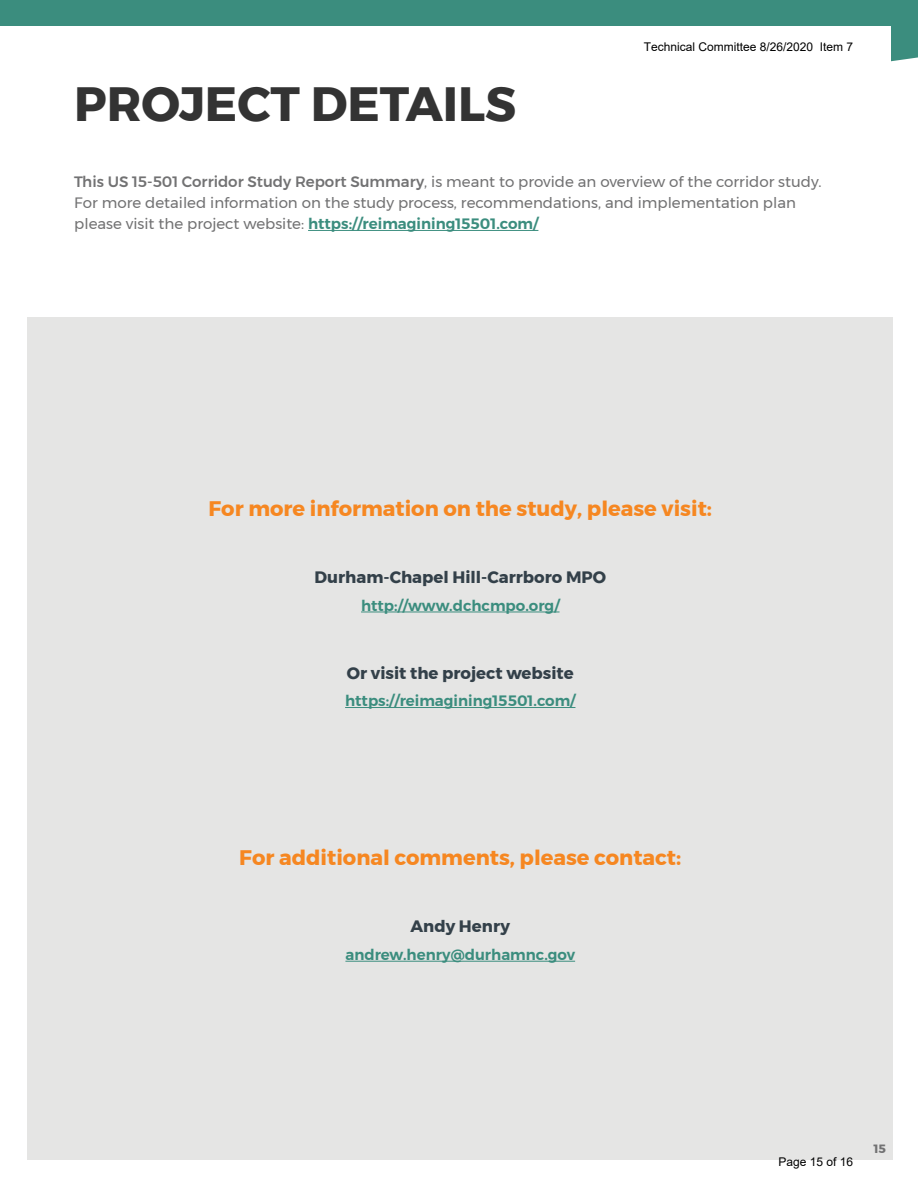
<style>
.page{position:relative;width:918px;height:1188px;background:#fff}
.page>*{position:absolute;margin:0;border:0;box-sizing:border-box;transform-origin:0 0}
.t1{font:700 48px "Montserrat";color:#333}
.t2{font:700 21px "Montserrat";color:#f68721}
.t3{font:700 16.5px "Montserrat";color:#334049}
.body{font:15px/21px "Montserrat";color:#727273}
.body-2{font:600 15px "Montserrat";color:#3b8d7e}
.t4{font:12px "Arial";color:#000}
.t5{font:700 12px "Montserrat";color:#727273}
.s1{font-weight:500}
.s2{font-weight:600;color:#3b8d7e}
</style>
<div class="page">
<div style="left:0;top:0;width:918px;height:62px;background:#3b8d7e"></div>
<div style="left:0;top:26px;width:891px;height:1136px;background:#fff"></div>
<div style="left:27px;top:318px;width:865px;height:842px;background:#e5e5e4"></div>
<hr style="left:308px;top:230px;width:230px;height:1px;background:#3b8d7e">
<hr style="left:361px;top:612px;width:199px;height:1px;background:#3b8d7e">
<hr style="left:345px;top:707px;width:230px;height:1px;background:#3b8d7e">
<hr style="left:345px;top:961px;width:230px;height:1px;background:#3b8d7e">
<p class="t1" style="left:74px;top:65px;width:443px">PROJECT DETAILS</p>
<p class="t4" style="left:644px;top:39px;width:211px">Technical Committee 8/26/2020 Item 7</p>
<p class="body" style="left:74px;top:171px;width:749px"><span class="s1">This US 15-501 Corridor Study Report Summary</span>, is meant to provide an overview of the corridor study.<br>For more detailed information on the study process, recommendations, and implementation plan please visit the project website: <span class="s2">https://reimagining15501.com/</span></p>
<p class="t2" style="left:209px;top:492px;width:505px">For more information on the study, please visit:</p>
<p class="t3" style="left:315px;top:564px;width:293px">Durham-Chapel Hill-Carrboro MPO</p>
<p class="body-2" style="left:361px;top:594px;width:200px">http://www.dchcmpo.org/</p>
<p class="t3" style="left:347px;top:660px;width:228px">Or visit the project website</p>
<p class="body-2" style="left:345px;top:689px;width:232px">https://reimagining15501.com/</p>
<p class="t2" style="left:239px;top:841px;width:443px">For additional comments, please contact:</p>
<p class="t3" style="left:410px;top:913px;width:101px">Andy Henry</p>
<p class="body-2" style="left:345px;top:943px;width:231px">andrew.henry@durhamnc.gov</p>
<p class="t4" style="left:778px;top:1154px;width:76px">Page 15 of 16</p>
<p class="t5" style="left:874px;top:1139px;width:14px">15</p>
</div>
